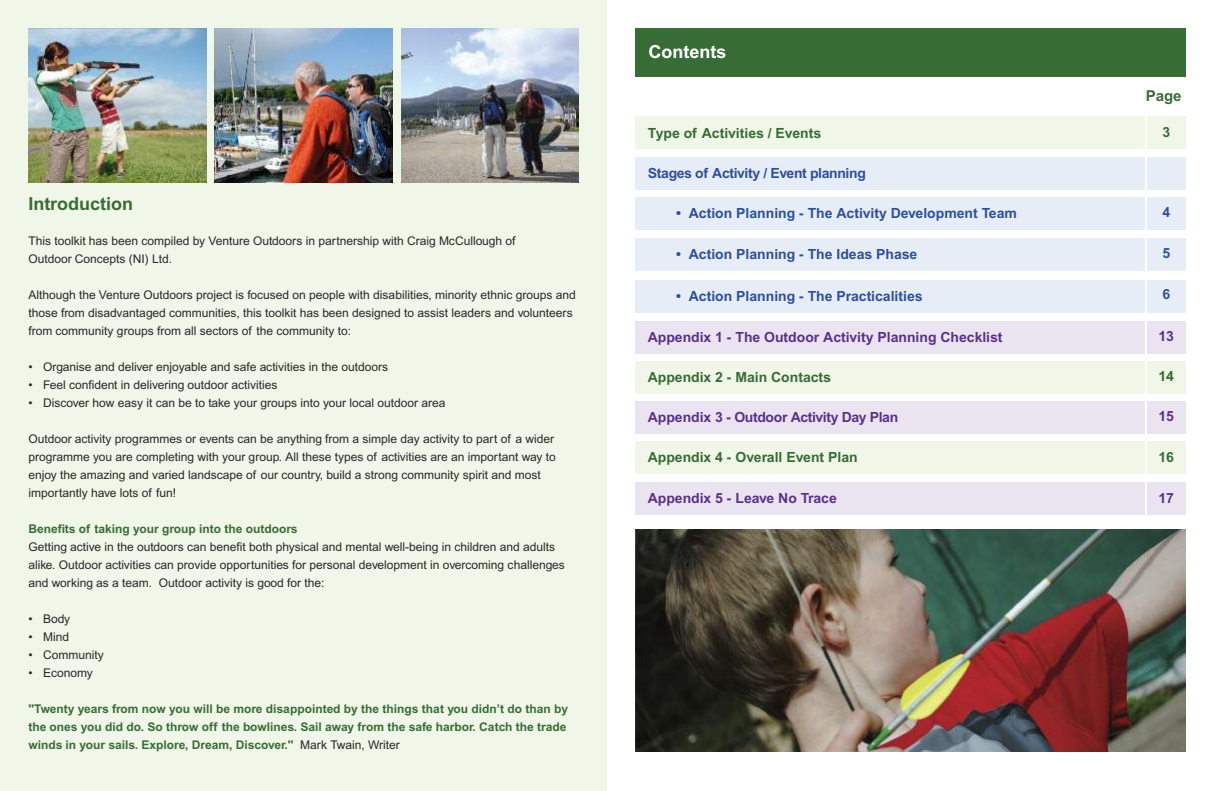
<style>
.page{position:relative;width:1214px;height:791px;background:#fff}
.page>*{position:absolute;margin:0;border:0;box-sizing:border-box;transform-origin:0 0}
.t1{font:700 18px "Arial";color:#386c35}
.t2{font:700 18px "Arial";color:#fff}
.t3{font:700 15px "Arial";color:#386c35}
.t4{font:700 14px "Arial";color:#2d4f9f}
.t5{font:700 14px "Arial";color:#386c35}
.t6{font:700 14px "Arial";color:#5a308d}
.t7{font:700 14px "Arial";letter-spacing:-.025em;color:#5a308d}
.t8{font:700 14px "Arial";letter-spacing:-.025em;color:#2d4f9f}
.t9{font:12px/18px "Arial";color:#272627}
.t10{font:700 12px/18px "Arial";color:#386c35}
.s1{font-weight:400;color:#272627}
</style>
<div class="page">
<div style="left:0;top:0;width:607px;height:791px;background:#f0f7e8"></div>
<img style="left:29px;top:28px;width:177px;height:155px">
<img style="left:215px;top:28px;width:177px;height:155px">
<img style="left:401px;top:28px;width:177px;height:155px">
<div style="left:635px;top:157px;width:550px;height:32px;background:#e7edf6"></div>
<div style="left:635px;top:117px;width:550px;height:32px;background:#f0f7e8"></div>
<div style="left:635px;top:197px;width:550px;height:32px;background:#e7edf6"></div>
<div style="left:635px;top:28px;width:550px;height:49px;background:#386c35"></div>
<div style="left:635px;top:238px;width:550px;height:32px;background:#e7edf6"></div>
<div style="left:635px;top:280px;width:550px;height:32px;background:#e7edf6"></div>
<div style="left:635px;top:321px;width:550px;height:33px;background:#eae4f0"></div>
<hr style="left:1144px;top:114px;width:2px;height:244px;background:#fff">
<div style="left:635px;top:401px;width:550px;height:33px;background:#eae4f0"></div>
<div style="left:635px;top:361px;width:550px;height:32px;background:#f0f7e8"></div>
<div style="left:635px;top:441px;width:550px;height:33px;background:#f0f7e8"></div>
<div style="left:635px;top:482px;width:550px;height:33px;background:#eae4f0"></div>
<hr style="left:1144px;top:358px;width:2px;height:244px;background:#fff">
<img style="left:635px;top:529px;width:550px;height:222px">
<h1 class="t1" style="left:28px;top:197px;width:106px">Introduction</h1>
<p class="t9" style="left:28px;top:233px;width:488px">This toolkit has been compiled by Venture Outdoors in partnership with Craig McCullough of<br>Outdoor Concepts (NI) Ltd.</p>
<p class="t9" style="left:28px;top:287px;width:549px">Although the Venture Outdoors project is focused on people with disabilities, minority ethnic groups and those from disadvantaged communities, this toolkit has been designed to assist leaders and volunteers from community groups from all sectors of the community to:</p>
<p class="t9" style="left:28px;top:359px;width:361px">• Organise and deliver enjoyable and safe activities in the outdoors</p>
<p class="t9" style="left:28px;top:377px;width:250px">• Feel confident in delivering outdoor activities</p>
<p class="t9" style="left:28px;top:395px;width:418px">• Discover how easy it can be to take your groups into your local outdoor area</p>
<p class="t9" style="left:28px;top:431px;width:529px">Outdoor activity programmes or events can be anything from a simple day activity to part of a wider programme you are completing with your group. All these types of activities are an important way to enjoy the amazing and varied landscape of our country, build a strong community spirit and most importantly have lots of fun!</p>
<p class="t10" style="left:28px;top:521px;width:271px">Benefits of taking your group into the outdoors</p>
<p class="t9" style="left:28px;top:539px;width:538px">Getting active in the outdoors can benefit both physical and mental well-being in children and adults alike. Outdoor activities can provide opportunities for personal development in overcoming challenges and working as a team. Outdoor activity is good for the:</p>
<p class="t9" style="left:28px;top:611px;width:43px">• Body</p>
<p class="t9" style="left:28px;top:629px;width:42px">• Mind</p>
<p class="t9" style="left:28px;top:647px;width:77px">• Community</p>
<p class="t9" style="left:28px;top:665px;width:66px">• Economy</p>
<p class="t10" style="left:28px;top:701px;width:541px">"Twenty years from now you will be more disappointed by the things that you didn’t do than by the ones you did do. So throw off the bowlines. Sail away from the safe harbor. Catch the trade winds in your sails. Explore, Dream, Discover." <span class="s1">Mark Twain, Writer</span></p>
<h1 class="t2" style="left:648px;top:45px;width:79px">Contents</h1>
<p class="t3" style="left:1145px;top:90px;width:37px">Page</p>
<p class="t5" style="left:647px;top:128px;width:175px">Type of Activities / Events</p>
<p class="t5" style="left:1162px;top:127px;width:9px">3</p>
<p class="t8" style="left:647px;top:168px;width:219px">Stages of Activity / Event planning</p>
<p class="t4" style="left:676px;top:208px;width:342px">• Action Planning - The Activity Development Team</p>
<p class="t4" style="left:1162px;top:207px;width:9px">4</p>
<p class="t4" style="left:676px;top:249px;width:242px">• Action Planning - The Ideas Phase</p>
<p class="t4" style="left:1162px;top:248px;width:9px">5</p>
<p class="t4" style="left:676px;top:291px;width:248px">• Action Planning - The Practicalities</p>
<p class="t4" style="left:1162px;top:289px;width:9px">6</p>
<p class="t6" style="left:647px;top:332px;width:356px">Appendix 1 - The Outdoor Activity Planning Checklist</p>
<p class="t6" style="left:1158px;top:331px;width:17px">13</p>
<p class="t5" style="left:647px;top:372px;width:185px">Appendix 2 - Main Contacts</p>
<p class="t5" style="left:1158px;top:371px;width:17px">14</p>
<p class="t7" style="left:647px;top:412px;width:252px">Appendix 3 - Outdoor Activity Day Plan</p>
<p class="t6" style="left:1158px;top:411px;width:17px">15</p>
<p class="t5" style="left:647px;top:452px;width:211px">Appendix 4 - Overall Event Plan</p>
<p class="t5" style="left:1158px;top:451px;width:17px">16</p>
<p class="t6" style="left:647px;top:493px;width:190px">Appendix 5 - Leave No Trace</p>
<p class="t6" style="left:1158px;top:492px;width:17px">17</p>
</div>
